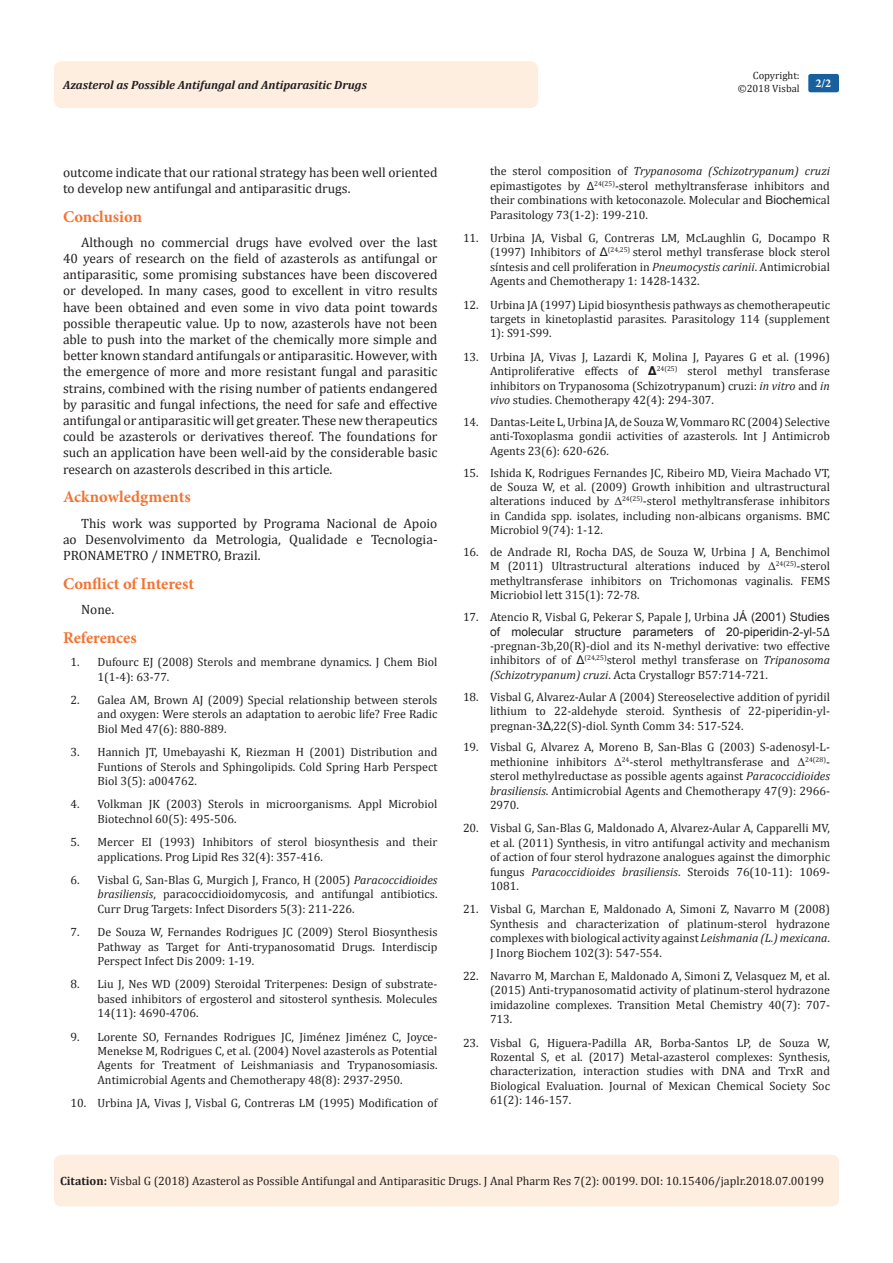
<style>
.page{position:relative;width:893px;height:1263px;background:#fff}
.page>*{position:absolute;margin:0;border:0;box-sizing:border-box;transform-origin:0 0}
.List_Paragraph{font:700 16.5px "Minion Pro";color:#f37331}
.t1{font:13.5px/16.2px "Cambria";color:#231f20;text-align:justify}
.Citation{font:12px/14.4px "Cambria";color:#231f20;text-align:justify}
.t2{font:italic 700 12px "Cambria";color:#231f20}
.t3{font:700 12px "Minion Pro";color:#fff}
.t4{font:10.5px/12.6px "Cambria";color:#231f20;text-align:right}
.s1{font-style:italic}
.s2{font-family:"Myriad Pro"}
.s3{font-family:"Arial"}
.s4{font-family:"Tahoma";font-weight:700}
.s5{font-family:"Times New Roman"}
.s6{font-weight:700}
</style>
<div class="page">
<div style="left:54px;top:1155px;width:785px;height:51px;background:#feeee0;border-radius:7px"></div>
<div style="left:54px;top:61px;width:484px;height:47px;background:#feeee0;border-radius:8px"></div>
<div style="left:808px;top:74px;width:31px;height:18px;background:#18609d;border-radius:2px"></div>
<p class="t4" style="left:738px;top:69px;width:64px">Copyright: ©2018 Visbal</p>
<p class="t2" style="left:63px;top:77px;width:305px">Azasterol as Possible Antifungal and Antiparasitic Drugs</p>
<p class="t3" style="left:815px;top:75px;width:17px">2/2</p>
<p class="t1" style="left:63px;top:164px;width:376px">outcome indicate that our rational strategy has been well oriented to develop new antifungal and antiparasitic drugs.</p>
<p class="List_Paragraph" style="left:63px;top:205px;width:81px">Conclusion</p>
<p class="t1" style="left:63px;top:234px;width:376px;text-indent:18px">Although no commercial drugs have evolved over the last 40 years of research on the field of azasterols as antifungal or antiparasitic, some promising substances have been discovered or developed. In many cases, good to excellent in vitro results have been obtained and even some in vivo data point towards possible therapeutic value. Up to now, azasterols have not been able to push into the market of the chemically more simple and better known standard antifungals or antiparasitic. However, with the emergence of more and more resistant fungal and parasitic strains, combined with the rising number of patients endangered by parasitic and fungal infections, the need for safe and effective antifungal or antiparasitic will get greater. These new therapeutics could be azasterols or derivatives thereof. The foundations for such an application have been well-aid by the considerable basic research on azasterols described in this article.</p>
<p class="List_Paragraph" style="left:63px;top:485px;width:129px">Acknowledgments</p>
<p class="t1" style="left:63px;top:515px;width:376px;text-indent:18px">This work was supported by Programa Nacional de Apoio ao Desenvolvimento da Metrologia, Qualidade e Tecnologia-PRONAMETRO / INMETRO, Brazil.</p>
<p class="List_Paragraph" style="left:63px;top:572px;width:132px">Conflict of Interest</p>
<p class="t1" style="left:81px;top:601px;width:35px">None.</p>
<p class="List_Paragraph" style="left:63px;top:626px;width:75px">References</p>
<p class="Citation" style="left:98px;top:655px;width:341px;text-indent:-27px">1. Dufourc EJ (2008) Sterols and membrane dynamics. J Chem Biol<br>1(1-4): 63-77.</p>
<p class="Citation" style="left:98px;top:693px;width:341px;text-indent:-27px">2. Galea AM, Brown AJ (2009) Special relationship between sterols and oxygen: Were sterols an adaptation to aerobic life? Free Radic Biol Med 47(6): 880-889.</p>
<p class="Citation" style="left:98px;top:745px;width:341px;text-indent:-27px">3. Hannich JT, Umebayashi K, Riezman H (2001) Distribution and Funtions of Sterols and Sphingolipids. Cold Spring Harb Perspect Biol 3(5): a004762.</p>
<p class="Citation" style="left:98px;top:797px;width:341px;text-indent:-27px">4. Volkman JK (2003) Sterols in microorganisms. Appl Microbiol<br>Biotechnol 60(5): 495-506.</p>
<p class="Citation" style="left:98px;top:835px;width:341px;text-indent:-27px">5. Mercer EI (1993) Inhibitors of sterol biosynthesis and their applications. Prog Lipid Res 32(4): 357-416.</p>
<p class="Citation" style="left:98px;top:873px;width:341px;text-indent:-27px">6. Visbal G, San-Blas G, Murgich J, Franco, H (2005) <span class="s1">Paracoccidioides brasiliensis</span>, paracoccidioidomycosis, and antifungal antibiotics.<br>Curr Drug Targets: Infect Disorders 5(3): 211-226.</p>
<p class="Citation" style="left:98px;top:925px;width:341px;text-indent:-27px">7. De Souza W, Fernandes Rodrigues JC (2009) Sterol Biosynthesis Pathway as Target for Anti-trypanosomatid Drugs. Interdiscip Perspect Infect Dis 2009: 1-19.</p>
<p class="Citation" style="left:98px;top:977px;width:341px;text-indent:-27px">8. Liu J, Nes WD (2009) Steroidal Triterpenes: Design of substrate&shy;based inhibitors of ergosterol and sitosterol synthesis. Molecules 14(11): 4690-4706.</p>
<p class="Citation" style="left:98px;top:1029px;width:341px;text-indent:-27px">9. Lorente SO, Fernandes Rodrigues JC, Jiménez Jiménez C, Joyce-Menekse M, Rodrigues C, et al. (2004) Novel azasterols as Potential Agents for Treatment of Leishmaniasis and Trypanosomiasis.<br>Antimicrobial Agents and Chemotherapy 48(8): 2937-2950.</p>
<p class="Citation" style="left:70px;top:1096px;width:368px">10. Urbina JA, Vivas J, Visbal G, Contreras LM (1995) Modification of</p>
<p class="Citation" style="left:490px;top:164px;width:341px">the sterol composition of <span class="s1">Trypanosoma (Schizotrypanum) cruzi </span>epimastigotes by <span class="s2">Δ</span><sup>24(25)</sup>-sterol methyltransferase inhibitors and their combinations with ketoconazole. Molecular and <span class="s3">Biochem</span>ical Parasitology 73(1-2): 199-210.</p>
<p class="Citation" style="left:490px;top:231px;width:341px;text-indent:-27px">11. Urbina JA, Visbal G, Contreras LM, McLaughlin G, Docampo R (1997) Inhibitors of <span class="s3">Δ</span><sup>(24,25)</sup> sterol methyl transferase block sterol síntesis and cell proliferation in <span class="s1">Pneumocystis carinii</span>. Antimicrobial Agents and Chemotherapy 1: 1428-1432.</p>
<p class="Citation" style="left:490px;top:297px;width:341px;text-indent:-27px">12. Urbina JA (1997) Lipid biosynthesis pathways as chemotherapeutic targets in kinetoplastid parasites. Parasitology 114 (supplement 1): S91-S99.</p>
<p class="Citation" style="left:490px;top:349px;width:341px;text-indent:-27px">13. Urbina JA, Vivas J, Lazardi K, Molina J, Payares G et al. (1996)<br>Antiproliferative effects of <span class="s4">Δ</span><sup>24(25)</sup> sterol methyl transferase inhibitors on Trypanosoma (Schizotrypanum) cruzi: <span class="s1">in vitro</span> and <span class="s1">in vivo</span> studies. Chemotherapy 42(4): 294-307.</p>
<p class="Citation" style="left:490px;top:414px;width:341px;text-indent:-27px">14. Dantas-Leite L, Urbina JA, de Souza W, Vommaro RC (2004) Selective anti-Toxoplasma gondii activities of azasterols. Int J Antimicrob Agents 23(6): 620-626.</p>
<p class="Citation" style="left:490px;top:465px;width:341px;text-indent:-27px">15. Ishida K, Rodrigues Fernandes JC, Ribeiro MD, Vieira Machado VT, de Souza W, et al. (2009) Growth inhibition and ultrastructural alterations induced by <span class="s5">Δ</span><sup>24(25)</sup>-sterol methyltransferase inhibitors in Candida spp. isolates, including non-albicans organisms. BMC Microbiol 9(74): 1-12.</p>
<p class="Citation" style="left:490px;top:545px;width:341px;text-indent:-27px">16. de Andrade RI, Rocha DAS, de Souza W, Urbina J A, Benchimol M (2011) Ultrastructural alterations induced by <span class="s5">Δ</span><sup>24(25)</sup>-sterol methyltransferase inhibitors on Trichomonas vaginalis. FEMS Micriobiol lett 315(1): 72-78.</p>
<p class="Citation" style="left:490px;top:610px;width:341px;text-indent:-27px">17. Atencio R, Visbal G, Pekerar S, Papale J, Urbina <span class="s3">JÁ (2001) Studies of molecular structure parameters of 20-piperidin-2-yl-</span>5Δ -pregnan-3b,20(R)-diol and its N-methyl derivative: two effective inhibitors of of <span class="s3">Δ</span><sup>(24,25)</sup>sterol methyl transferase on <span class="s1">Tripanosoma (Schizotrypanum) cruzi</span>. Acta Crystallogr B57:714-721.</p>
<p class="Citation" style="left:490px;top:689px;width:341px;text-indent:-27px">18. Visbal G, Alvarez-Aular A (2004) Stereoselective addition of pyridil lithium to 22-aldehyde steroid. Synthesis of 22-piperidin-yl&shy;pregnan-3<span class="s3">Δ</span>,22(S)-diol. Synth Comm 34: 517-524.</p>
<p class="Citation" style="left:490px;top:740px;width:341px;text-indent:-27px">19. Visbal G, Alvarez A, Moreno B, San-Blas G (2003) S-adenosyl-L&shy;methionine inhibitors <span class="s5">Δ</span><sup>24</sup>-sterol methyltransferase and <span class="s5">Δ</span><sup>24(28)</sup>- sterol methylreductase as possible agents against <span class="s1">Paracoccidioides brasiliensis</span>. Antimicrobial Agents and Chemotherapy 47(9): 2966- 2970.</p>
<p class="Citation" style="left:490px;top:821px;width:341px;text-indent:-27px">20. Visbal G, San-Blas G, Maldonado A, Alvarez-Aular A, Capparelli MV, et al. (2011) Synthesis, in vitro antifungal activity and mechanism of action of four sterol hydrazone analogues against the dimorphic fungus <span class="s1">Paracoccidioides brasiliensis</span>. Steroids 76(10-11): 1069- 1081.</p>
<p class="Citation" style="left:490px;top:902px;width:341px;text-indent:-27px">21. Visbal G, Marchan E, Maldonado A, Simoni Z, Navarro M (2008)<br>Synthesis and characterization of platinum-sterol hydrazone complexes with biological activity against <span class="s1">Leishmania (L.) mexicana</span>.<br>J Inorg Biochem 102(3): 547-554.</p>
<p class="Citation" style="left:490px;top:969px;width:341px;text-indent:-27px">22. Navarro M, Marchan E, Maldonado A, Simoni Z, Velasquez M, et al. (2015) Anti-trypanosomatid activity of platinum-sterol hydrazone imidazoline complexes. Transition Metal Chemistry 40(7): 707- 713.</p>
<p class="Citation" style="left:490px;top:1035px;width:341px;text-indent:-27px">23. Visbal G, Higuera-Padilla AR, Borba-Santos LP, de Souza W, Rozental S, et al. (2017) Metal-azasterol complexes: Synthesis, characterization, interaction studies with DNA and TrxR and Biological Evaluation. Journal of Mexican Chemical Society Soc 61(2): 146-157.</p>
<p class="Citation" style="left:60px;top:1174px;width:765px"><span class="s6">Citation:</span> Visbal G (2018) Azasterol as Possible Antifungal and Antiparasitic Drugs. J Anal Pharm Res 7(2): 00199. DOI: 10.15406/japlr.2018.07.00199</p>
</div>
